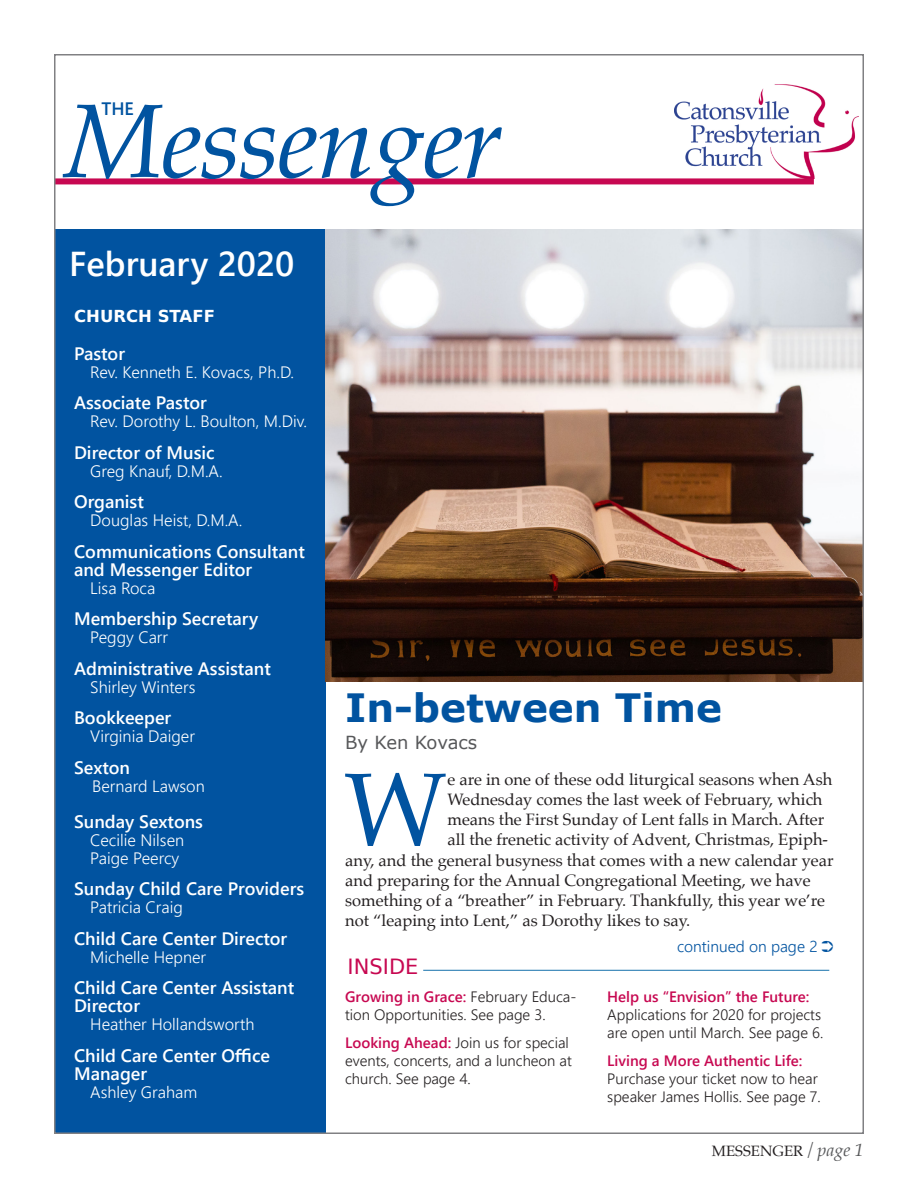
<style>
.page{position:relative;width:918px;height:1188px;background:#fff}
.page>*{position:absolute;margin:0;border:0;box-sizing:border-box;transform-origin:0 0}
.t1{font:italic 105px "Palatino";letter-spacing:-.02em;color:#0153a0}
.Body_Front_Page_Intr{font:103.5px "Palatino";color:#0153a0}
.San_Serif_Headline{font:700 39px "Verdana";color:#0153a0}
.t2{font:34.5px "Webly Sleek UI Semibold";color:#fff}
.t3{font:21px "Bitstream Vera Sans";color:#c70851}
.t4{font:18px/18px "Webly Sleek UI Semibold";color:#fff}
.Sidebar_headline{font:18px "Verdana";letter-spacing:-.005em;color:#57585a}
.t5{font:18px "Webly Sleek UI Semibold";color:#0153a0}
.Body_Front_Page_Intr-2{font:16.5px "Palatino";color:#231f20}
.Name{font:16.5px "Webly Sleek UI Semilight";color:#fff}
.t6{font:700 16.5px "Bitstream Vera Sans";color:#fff}
.t7{font:15.75px "Webly Sleek UI Semilight";color:#0153a0}
.Body_Text{font:15px/18px "Webly Sleek UI Semilight";color:#231f20}
.t8{font:15px "Palatino";color:#231f20}
.s1{font-family:"Webly Sleek UI Semibold";color:#c70851}
.s2{font-style:italic;font-size:18px;color:#57585a}
</style>
<div class="page">
<img style="left:675px;top:84px;width:183px;height:94px">
<hr style="left:423px;top:970px;width:406px;height:1px;background:#2f80b4">
<div style="left:56px;top:230px;width:270px;height:903px;background:#0153a0"></div>
<div style="left:55px;top:178px;width:759px;height:6px;background:#c70851"></div>
<img style="left:326px;top:230px;width:535px;height:451px">
<p class="t5" style="left:101px;top:95px;width:34px">THE</p>
<p class="t1" style="left:64px;top:53px;width:440px">Messenger</p>
<p class="t2" style="left:69px;top:237px;width:227px">February 2020</p>
<p class="t6" style="left:74px;top:307px;width:142px">CHURCH STAFF</p>
<p class="t4" style="left:74px;top:344px;width:52px">Pastor</p>
<p class="Name" style="left:90px;top:360px;width:205px">Rev. Kenneth E. Kovacs, Ph.D.</p>
<p class="t4" style="left:74px;top:393px;width:134px">Associate Pastor</p>
<p class="Name" style="left:90px;top:409px;width:218px">Rev. Dorothy L. Boulton, M.Div.</p>
<p class="t4" style="left:74px;top:443px;width:142px">Director of Music</p>
<p class="Name" style="left:90px;top:459px;width:134px">Greg Knauf, D.M.A.</p>
<p class="t4" style="left:74px;top:492px;width:71px">Organist</p>
<p class="Name" style="left:90px;top:508px;width:154px">Douglas Heist, D.M.A.</p>
<p class="t4" style="left:74px;top:542px;width:232px">Communications Consultant and Messenger Editor</p>
<p class="Name" style="left:90px;top:576px;width:67px">Lisa Roca</p>
<p class="t4" style="left:74px;top:609px;width:186px">Membership Secretary</p>
<p class="Name" style="left:90px;top:625px;width:79px">Peggy Carr</p>
<p class="t4" style="left:74px;top:659px;width:198px">Administrative Assistant</p>
<p class="Name" style="left:90px;top:675px;width:107px">Shirley Winters</p>
<p class="t4" style="left:74px;top:708px;width:99px">Bookkeeper</p>
<p class="Name" style="left:90px;top:724px;width:106px">Virginia Daiger</p>
<p class="t4" style="left:74px;top:758px;width:58px">Sexton</p>
<p class="Name" style="left:92px;top:774px;width:114px">Bernard Lawson</p>
<p class="t4" style="left:74px;top:812px;width:130px">Sunday Sextons</p>
<p class="Name" style="left:90px;top:828px;width:95px">Cecilie Nilsen</p>
<p class="Name" style="left:90px;top:846px;width:91px">Paige Peercy</p>
<p class="t4" style="left:74px;top:879px;width:232px">Sunday Child Care Providers</p>
<p class="Name" style="left:90px;top:895px;width:94px">Patricia Craig</p>
<p class="t4" style="left:74px;top:929px;width:215px">Child Care Center Director</p>
<p class="Name" style="left:90px;top:945px;width:117px">Michelle Hepner</p>
<p class="t4" style="left:74px;top:978px;width:222px">Child Care Center Assistant<br>Director</p>
<p class="Name" style="left:90px;top:1012px;width:166px">Heather Hollandsworth</p>
<p class="t4" style="left:74px;top:1046px;width:198px">Child Care Center Office<br>Manager</p>
<p class="Name" style="left:90px;top:1080px;width:108px">Ashley Graham</p>
<p class="San_Serif_Headline" style="left:345px;top:682px;width:378px">In-between Time</p>
<p class="Sidebar_headline" style="left:345px;top:731px;width:134px">By Ken Kovacs</p>
<p class="Body_Front_Page_Intr" style="left:344px;top:724px;width:105px">W</p>
<p class="Body_Front_Page_Intr-2" style="left:448px;top:765px;width:386px">e are in one of these odd liturgical seasons when Ash</p>
<p class="Body_Front_Page_Intr-2" style="left:448px;top:786px;width:377px">Wednesday comes the last week of February, which</p>
<p class="Body_Front_Page_Intr-2" style="left:448px;top:806px;width:378px">means the First Sunday of Lent falls in March. After</p>
<p class="Body_Front_Page_Intr-2" style="left:448px;top:826px;width:382px">all the frenetic activity of Advent, Christmas, Epiph-</p>
<p class="Body_Front_Page_Intr-2" style="left:345px;top:846px;width:490px">any, and the general busyness that comes with a new calendar year</p>
<p class="Body_Front_Page_Intr-2" style="left:345px;top:867px;width:467px">and preparing for the Annual Congregational Meeting, we have</p>
<p class="Body_Front_Page_Intr-2" style="left:345px;top:887px;width:481px">something of a “breather” in February. Thankfully, this year we’re</p>
<p class="Body_Front_Page_Intr-2" style="left:345px;top:907px;width:347px">not “leaping into Lent,” as Dorothy likes to say.</p>
<p class="t7" style="left:677px;top:934px;width:158px">continued on page 2 ➲</p>
<p class="t3" style="left:348px;top:955px;width:72px">INSIDE</p>
<p class="Body_Text" style="left:345px;top:987px;width:233px"><span class="s1">Growing in Grace:</span> February Educa&shy;tion Opportunities. See page 3.</p>
<p class="Body_Text" style="left:345px;top:1033px;width:228px"><span class="s1">Looking Ahead:</span> Join us for special events, concerts, and a luncheon at church. See page 4.</p>
<p class="Body_Text" style="left:607px;top:987px;width:218px"><span class="s1">Help us “Envision” the Future:<br></span>Applications for 2020 for projects are open until March. See page 6.</p>
<p class="Body_Text" style="left:607px;top:1051px;width:215px"><span class="s1">Living a More Authentic Life:<br></span>Purchase your ticket now to hear speaker James Hollis. See page 7.</p>
<p class="t8" style="left:712px;top:1139px;width:154px">MESSENGER <span class="s2">/ page 1</span></p>
</div>
